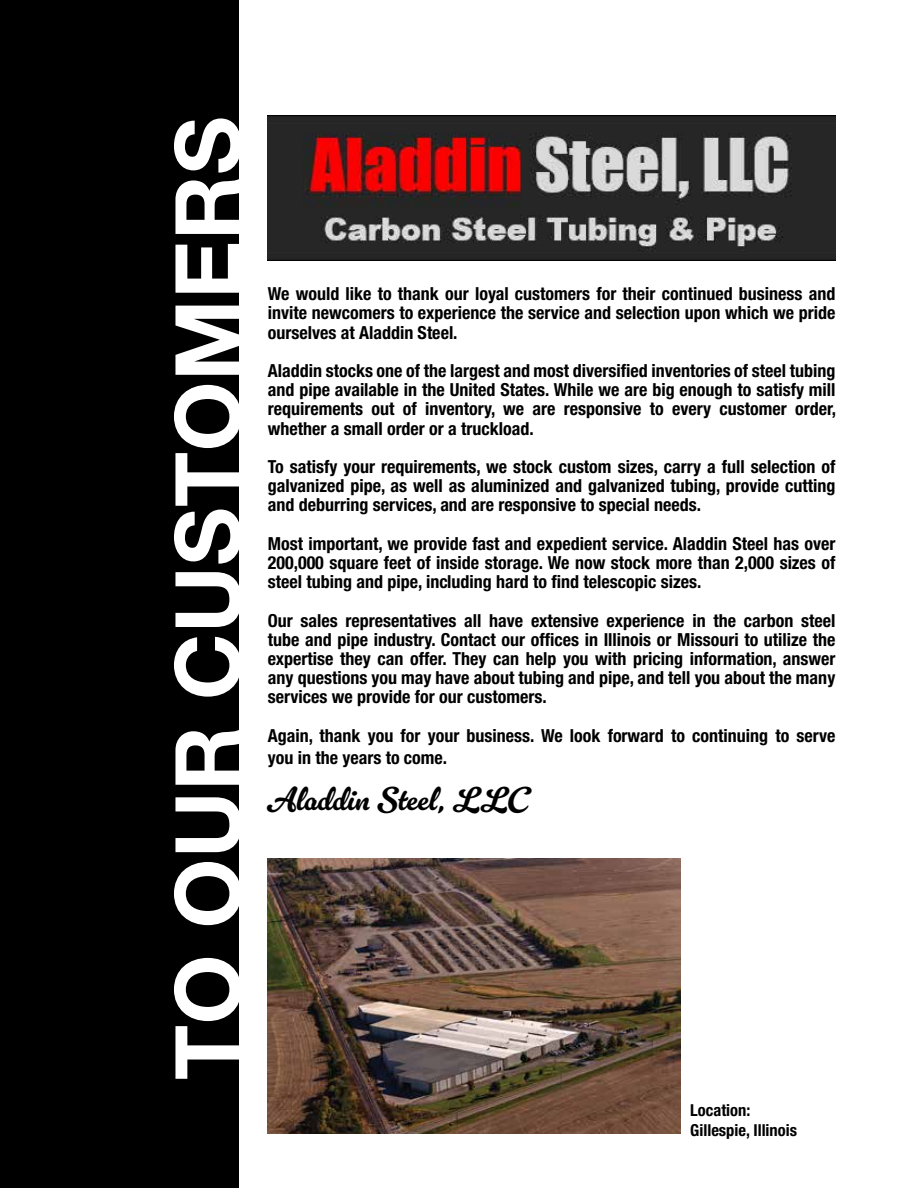
<style>
.page{position:relative;width:918px;height:1188px;background:#fff}
.page>*{position:absolute;margin:0;border:0;box-sizing:border-box;transform-origin:0 0}
.t1{font:700 90px "Helvetica Neue LT Pro";letter-spacing:.005em;color:#fff}
.t2{font:33px "Gelato Luxe";color:#000}
.t3{font:700 condensed 18px/19.2px "Helvetica Neue LT Std";color:#000;text-align:justify}
.t4{font:700 condensed 16.5px/19.8px "Helvetica Neue LT Pro";color:#000}
</style>
<div class="page">
<div style="left:0;top:0;width:238px;height:1188px;background:#000"></div>
<img style="left:268px;top:859px;width:412px;height:275px">
<img style="left:268px;top:116px;width:568px;height:144px">
<h1 class="t1" style="left:152px;top:1080px;width:965px;rotate:-90deg">TO OUR CUSTOMERS</h1>
<p class="t3" style="left:268px;top:284px;width:569px">We would like to thank our loyal customers for their continued business and invite newcomers to experience the service and selection upon which we pride ourselves at Aladdin Steel.</p>
<p class="t3" style="left:268px;top:361px;width:570px">Aladdin stocks one of the largest and most diversified inventories of steel tubing and pipe available in the United States. While we are big enough to satisfy mill requirements out of inventory, we are responsive to every customer order, whether a small order or a truckload.</p>
<p class="t3" style="left:268px;top:457px;width:569px">To satisfy your requirements, we stock custom sizes, carry a full selection of galvanized pipe, as well as aluminized and galvanized tubing, provide cutting and deburring services, and are responsive to special needs.</p>
<p class="t3" style="left:268px;top:534px;width:569px">Most important, we provide fast and expedient service. Aladdin Steel has over 200,000 square feet of inside storage. We now stock more than 2,000 sizes of steel tubing and pipe, including hard to find telescopic sizes.</p>
<p class="t3" style="left:268px;top:610px;width:569px">Our sales representatives all have extensive experience in the carbon steel tube and pipe industry. Contact our offices in Illinois or Missouri to utilize the expertise they can offer. They can help you with pricing information, answer any questions you may have about tubing and pipe, and tell you about the many services we provide for our customers.</p>
<p class="t3" style="left:268px;top:724px;width:569px;line-height:22.2px">Again, thank you for your business. We look forward to continuing to serve you in the years to come.</p>
<h2 class="t2" style="left:268px;top:779px;width:263px">Aladdin Steel, LLC</h2>
<p class="t4" style="left:690px;top:1100px;width:108px">Location:<br>Gillespie, Illinois</p>
</div>
